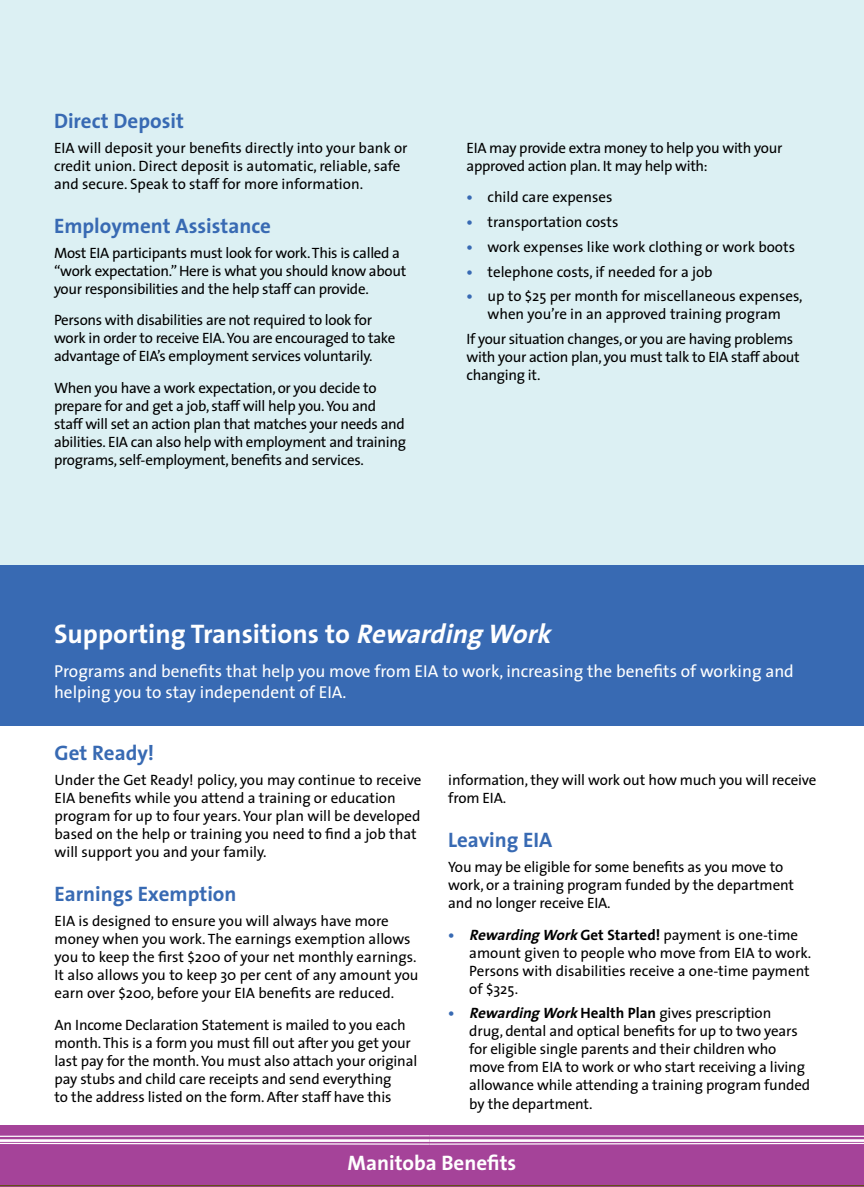
<style>
.page{position:relative;width:864px;height:1187px;background:#fff}
.page>*{position:absolute;margin:0;border:0;box-sizing:border-box;transform-origin:0 0}
.Body_Copy{font:700 27px "The Sans";color:#fff}
.t1{font:700 21px "The Sans";color:#386ab3}
.Section{font:700 21px "The Sans";color:#fff}
.Body_Copy-2{font:17.25px/21px "The Sans";color:#fff}
.Body_Copy-3{font:15px/18px "The Sans";letter-spacing:-.01em;color:#000}
.Bullets{font:15px/18px "The Sans";letter-spacing:-.005em;color:#000}
.s1{font-weight:700;color:#386ab3}
.s2{font-style:italic}
.s3{font-weight:700;font-style:italic}
.s4{font-weight:700}
</style>
<div class="page">
<div style="left:0;top:0;width:864px;height:591px;background:#dcf0f3"></div>
<div style="left:0;top:565px;width:864px;height:160px;background:#386ab3"></div>
<div style="left:0;top:1125px;width:864px;height:62px;background:#a54399"></div>
<hr style="left:430px;top:1139px;width:434px;height:2px;background:#fff">
<hr style="left:0;top:1139px;width:430px;height:2px;background:#fff">
<svg style="left:0;top:1135px;width:864px;height:1px"></svg>
<svg style="left:0;top:1142px;width:864px;height:2px"></svg>
<hr style="left:0;top:1185px;width:864px;height:1px;background:#585300">
<p class="t1" style="left:54px;top:103px;width:131px">Direct Deposit</p>
<p class="Body_Copy-3" style="left:54px;top:138px;width:355px">EIA will deposit your benefits directly into your bank or credit union. Direct deposit is automatic, reliable, safe and secure. Speak to staff for more information.</p>
<p class="t1" style="left:54px;top:208px;width:219px">Employment Assistance</p>
<p class="Body_Copy-3" style="left:54px;top:243px;width:354px">Most EIA participants must look for work. This is called a “work expectation.” Here is what you should know about your responsibilities and the help staff can provide.</p>
<p class="Body_Copy-3" style="left:54px;top:311px;width:343px">Persons with disabilities are not required to look for work in order to receive EIA. You are encouraged to take advantage of EIA’s employment services voluntarily.</p>
<p class="Body_Copy-3" style="left:54px;top:378px;width:354px">When you have a work expectation, or you decide to prepare for and get a job, staff will help you. You and staff will set an action plan that matches your needs and abilities. EIA can also help with employment and training programs, self-employment, benefits and services.</p>
<p class="Body_Copy-3" style="left:466px;top:138px;width:317px">EIA may provide extra money to help you with your approved action plan. It may help with:</p>
<p class="Bullets" style="left:466px;top:188px;width:148px"><span class="s1">•</span> child care expenses</p>
<p class="Bullets" style="left:466px;top:213px;width:154px"><span class="s1">•</span> transportation costs</p>
<p class="Bullets" style="left:466px;top:237px;width:330px"><span class="s1">•</span> work expenses like work clothing or work boots</p>
<p class="Bullets" style="left:466px;top:262px;width:248px"><span class="s1">•</span> telephone costs, if needed for a job</p>
<p class="Bullets" style="left:466px;top:287px;width:338px;text-align:center"><span class="s1">•</span> up to $25 per month for miscellaneous expenses, when you’re in an approved training program</p>
<p class="Body_Copy-3" style="left:466px;top:330px;width:335px">If your situation changes, or you are having problems with your action plan, you must talk to EIA staff about changing it.</p>
<p class="Body_Copy" style="left:54px;top:611px;width:507px">Supporting Transitions to <span class="s2">RewardingWork</span></p>
<p class="Body_Copy-2" style="left:54px;top:660px;width:741px">Programs and benefits that help you move from EIA to work, increasing the benefits of working and helping you to stay independent of EIA.</p>
<p class="t1" style="left:55px;top:735px;width:101px">Get Ready!</p>
<p class="Body_Copy-3" style="left:55px;top:770px;width:368px">Under the Get Ready! policy, you may continue to receive EIA benefits while you attend a training or education program for up to four years. Your plan will be developed based on the help or training you need to find a job that will support you and your family.</p>
<p class="t1" style="left:55px;top:876px;width:183px">Earnings Exemption</p>
<p class="Body_Copy-3" style="left:55px;top:911px;width:366px">EIA is designed to ensure you will always have more money when you work. The earnings exemption allows you to keep the first $200 of your net monthly earnings.<br>It also allows you to keep 30 per cent of any amount you earn over $200, before your EIA benefits are reduced.</p>
<p class="Body_Copy-3" style="left:55px;top:1015px;width:364px">An Income Declaration Statement is mailed to you each month. This is a form you must fill out after you get your last pay for the month. You must also attach your original pay stubs and child care receipts and send everything<br>to the address listed on the form. After staff have this</p>
<p class="Body_Copy-3" style="left:448px;top:770px;width:370px">information, they will work out how much you will receive from EIA.</p>
<p class="t1" style="left:448px;top:822px;width:106px">Leaving EIA</p>
<p class="Body_Copy-3" style="left:448px;top:857px;width:347px">You may be eligible for some benefits as you move to work, or a training program funded by the department and no longer receive EIA.</p>
<p class="Bullets" style="left:469px;top:925px;width:344px;text-indent:-21px"><span class="s1">•</span> <span class="s3">RewardingWork</span><span class="s4">Get Started!</span> payment is one-time amount given to people who move from EIA to work.<br>Persons with disabilities receive a one-time payment of $325.</p>
<p class="Bullets" style="left:469px;top:1004px;width:342px;text-indent:-21px"><span class="s1">•</span> <span class="s3">RewardingWork</span><span class="s4">Health Plan</span> gives prescription<br>drug, dental and optical benefits for up to two years for eligible single parents and their children who move from EIA to work or who start receiving a living allowance while attending a training program funded by the department.</p>
<p class="Section" style="left:348px;top:1145px;width:170px">Manitoba Benefits</p>
</div>
